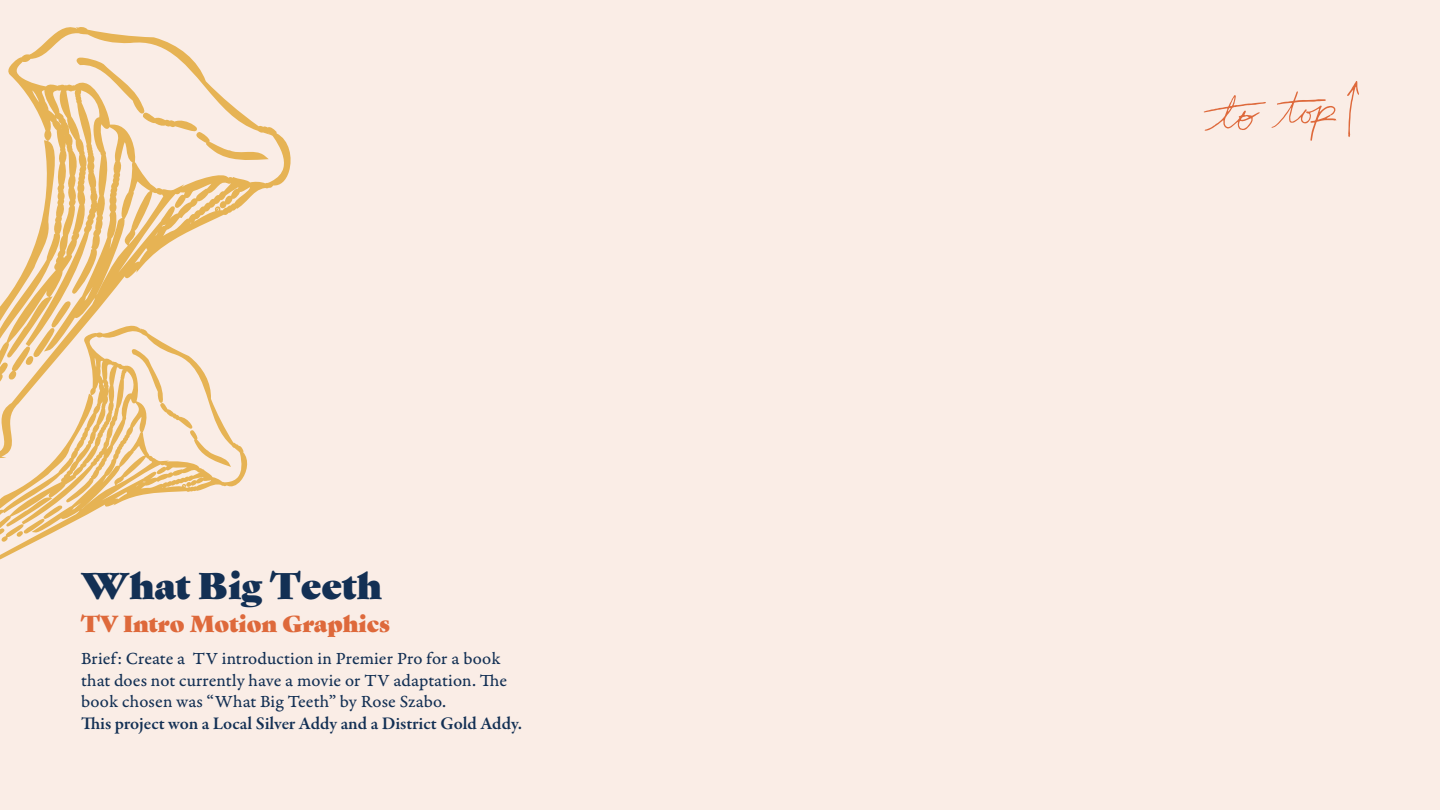
<style>
.page{position:relative;width:1440px;height:810px;background:#faede6}
.page>*{position:absolute;margin:0;border:0;box-sizing:border-box;transform-origin:0 0}
.t1{font:36px "Gastromond";color:#133054}
.t2{font:22.5px "Gastromond";color:#de693b}
.t3{font:18px/21.6px "Garamond Premr Pro Capt";letter-spacing:.005em;color:#133054}
.t4{font:600 18px "Garamond Premr Pro";color:#133054}
</style>
<div class="page">
<svg style="left:5px;top:27px;width:286px;height:296px"></svg>
<svg style="left:76px;top:56px;width:193px;height:105px"></svg>
<svg style="left:0;top:300px;width:72px;height:23px"></svg>
<svg style="left:0;top:323px;width:248px;height:237px"></svg>
<svg style="left:131px;top:349px;width:100px;height:118px"></svg>
<svg style="left:0;top:505px;width:63px;height:53px"></svg>
<svg style="left:1204px;top:95px;width:62px;height:36px"></svg>
<svg style="left:1272px;top:91px;width:65px;height:50px"></svg>
<svg style="left:1347px;top:81px;width:12px;height:56px"></svg>
<h1 class="t1" style="left:81px;top:558px;width:303px">What Big Teeth</h1>
<p class="t2" style="left:81px;top:607px;width:310px">TV Intro Motion Graphics</p>
<p class="t3" style="left:81px;top:648px;width:428px">Brief: Create a TV introduction in Premier Pro for a book that does not currently have a movie or TV adaptation. The book chosen was “What Big Teeth” by Rose Szabo.</p>
<p class="t4" style="left:81px;top:712px;width:443px">This project won a Local Silver Addy and a District Gold Addy.</p>
</div>
